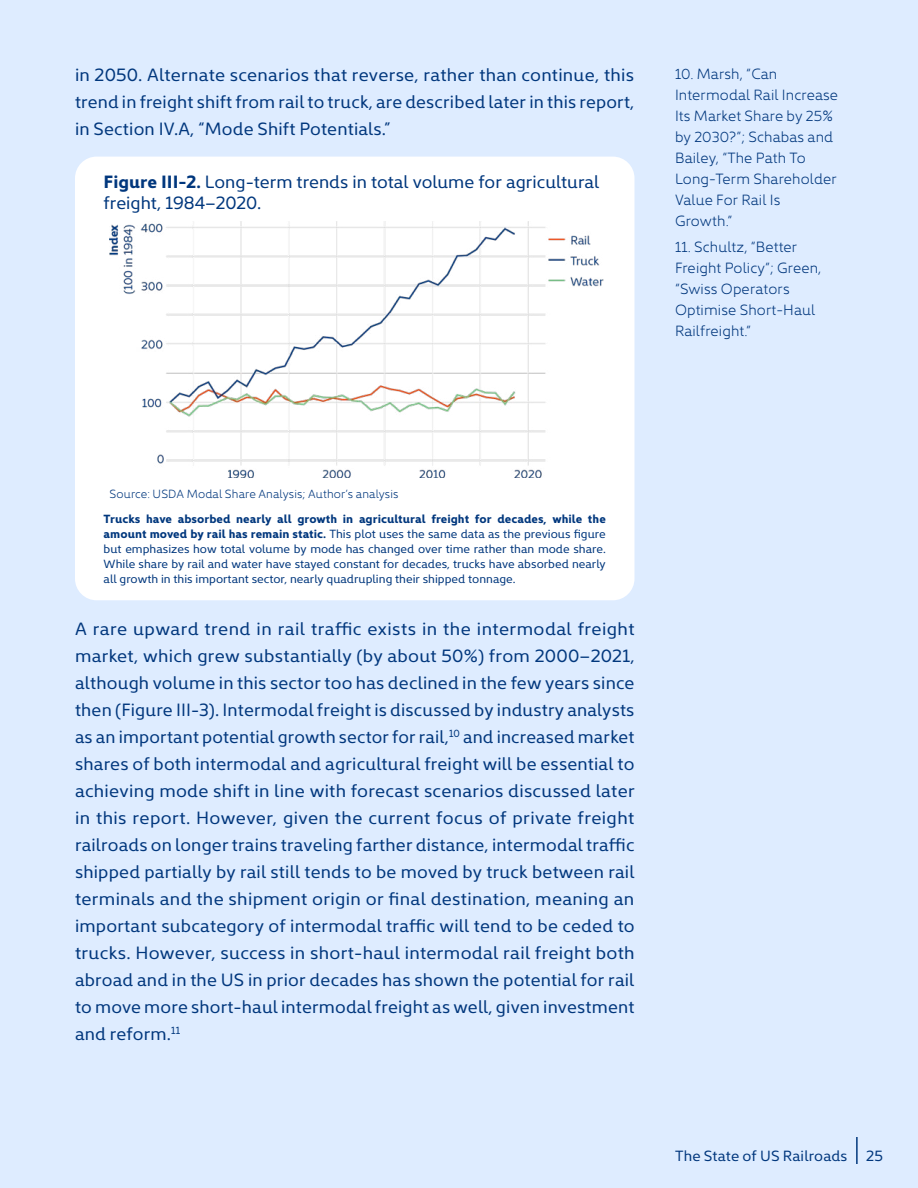
<style>
.page{position:relative;width:918px;height:1188px;background:#deecff}
.page>*{position:absolute;margin:0;border:0;box-sizing:border-box;transform-origin:0 0}
.t1{font:18px/27px "Kyrial Display Pro";letter-spacing:.005em;color:#01377d;text-align:justify}
.t2{font:300 15px/21px "Kyrial Display Pro";letter-spacing:.01em;color:#01377d}
.t3{font:15px "Kyrial Display Pro";letter-spacing:.01em;color:#01377d}
.t4{font:12px/15px "Kyrial Display Pro";color:#01377d;text-align:justify}
.t5{font:300 12px "Kyrial Display Pro";letter-spacing:.01em;color:#01377d}
.s1{font-weight:700}
</style>
<div class="page">
<hr style="left:856px;top:1137px;width:2px;height:27px;background:#01377d">
<div style="left:75px;top:157px;width:560px;height:443px;background:#fff;border-radius:22px"></div>
<img style="left:110px;top:222px;width:493px;height:256px">
<p class="t1" style="left:75px;top:60px;width:561px">in 2050. Alternate scenarios that reverse, rather than continue, this trend in freight shift from rail to truck, are described later in this report, in Section IV.A, “Mode Shift Potentials.”</p>
<p class="t1" style="left:104px;top:170px;width:497px;line-height:21px"><span class="s1">Figure III-2.</span> Long-term trends in total volume for agricultural freight, 1984–2020.</p>
<p class="t2" style="left:675px;top:62px;width:165px">10. Marsh, “Can<br>Intermodal Rail Increase<br>Its Market Share by 25% by 2030?”; Schabas and<br>Bailey, “The Path To<br>Long-Term Shareholder<br>Value For Rail Is<br>Growth.”</p>
<p class="t2" style="left:675px;top:235px;width:148px">11. Schultz, “Better<br>Freight Policy”; Green, “Swiss Operators<br>Optimise Short-Haul<br>Railfreight.”</p>
<p class="t5" style="left:110px;top:484px;width:290px">Source: USDA Modal Share Analysis; Author’s analysis</p>
<p class="t4" style="left:104px;top:510px;width:504px"><span class="s1">Trucks have absorbed nearly all growth in agricultural freight for decades, while the amount moved by rail has remain static.</span> This plot uses the same data as the previous figure but emphasizes how total volume by mode has changed over time rather than mode share.<br>While share by rail and water have stayed constant for decades, trucks have absorbed nearly all growth in this important sector, nearly quadrupling their shipped tonnage.</p>
<p class="t1" style="left:75px;top:615px;width:561px">A rare upward trend in rail traffic exists in the intermodal freight market, which grew substantially (by about 50%) from 2000–2021, although volume in this sector too has declined in the few years since then (Figure III-3). Intermodal freight is discussed by industry analysts as an important potential growth sector for rail,<sup>10</sup> and increased market shares of both intermodal and agricultural freight will be essential to achieving mode shift in line with forecast scenarios discussed later in this report. However, given the current focus of private freight railroads on longer trains traveling farther distance, intermodal traffic shipped partially by rail still tends to be moved by truck between rail terminals and the shipment origin or final destination, meaning an important subcategory of intermodal traffic will tend to be ceded to trucks. However, success in short-haul intermodal rail freight both abroad and in the US in prior decades has shown the potential for rail to move more short-haul intermodal freight as well, given investment and reform.<sup>11</sup></p>
<p class="t3" style="left:675px;top:1146px;width:174px">The State of US Railroads</p>
<p class="t3" style="left:866px;top:1146px;width:18px">25</p>
</div>
